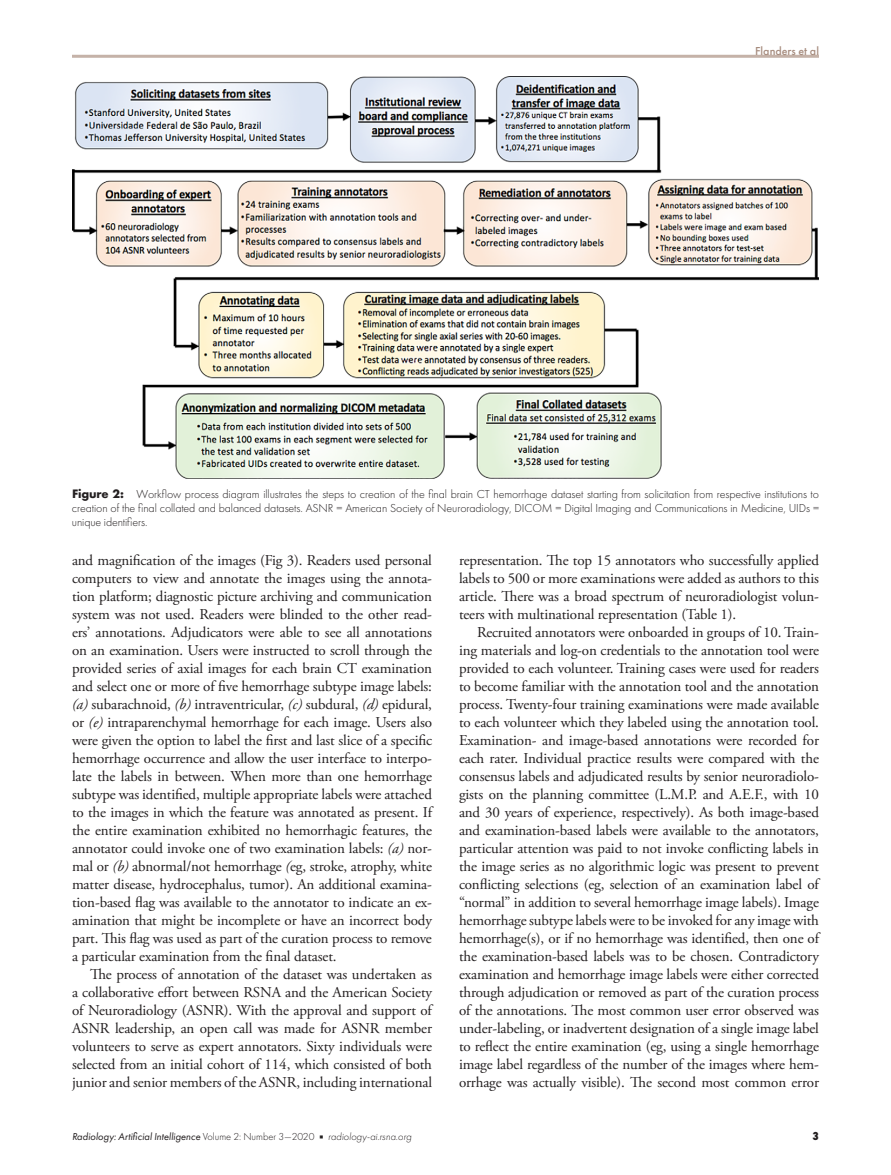
<style>
.page{position:relative;width:891px;height:1175px;background:#fff}
.page>*{position:absolute;margin:0;border:0;box-sizing:border-box;transform-origin:0 0}
.t1{font:15px/18px "Adobe Garamond Pro";letter-spacing:-.01em;color:#231f20;text-align:justify}
.t2{font:300 12px/14.4px "Futura PT";letter-spacing:-.01em;color:#231f20;text-align:justify}
.t3{font:500 12px "Futura PT";color:#a68b7d}
.t4{font:800 12px "Futura PT Cond";color:#231f20}
.t5{font:italic 10.5px "Futura PT";color:#231f20}
.s1{font-weight:700;font-size:12.75px}
.s2{font-style:italic}
.s3{font-weight:300;font-style:normal}
.s4{font-family:"Universal Newswith Comm Pi";font-style:normal;font-size:6px}
.s5{font-weight:300}
</style>
<div class="page">
<hr style="left:72px;top:55px;width:747px;height:3px;background:#c5b2a8">
<img style="left:72px;top:77px;width:747px;height:402px">
<p class="t3" style="left:755px;top:44px;width:65px">Flanders et al</p>
<p class="t2" style="left:72px;top:486px;width:749px"><span class="s1">Figure 2:</span> Workflow process diagram illustrates the steps to creation of the final brain CT hemorrhage dataset starting from solicitation from respective institutions to creation of the final collated and balanced datasets. ASNR = American Society of Neuroradiology, DICOM = Digital Imaging and Communications in Medicine, UIDs = unique identifiers.</p>
<p class="t1" style="left:459px;top:552px;width:362px">representation. The top 15 annotators who successfully applied labels to 500 or more examinations were added as authors to this article. There was a broad spectrum of neuroradiologist volun&shy;teers with multinational representation (Table 1).</p>
<p class="t1" style="left:459px;top:624px;width:362px;text-indent:18px">Recruited annotators were onboarded in groups of 10. Train&shy;ing materials and log-on credentials to the annotation tool were provided to each volunteer. Training cases were used for readers to become familiar with the annotation tool and the annotation process. Twenty-four training examinations were made available to each volunteer which they labeled using the annotation tool.<br>Examination- and image-based annotations were recorded for each rater. Individual practice results were compared with the consensus labels and adjudicated results by senior neuroradiolo&shy;gists on the planning committee (L.M.P. and A.E.F., with 10 and 30 years of experience, respectively). As both image-based and examination-based labels were available to the annotators, particular attention was paid to not invoke conflicting labels in the image series as no algorithmic logic was present to prevent conflicting selections (eg, selection of an examination label of “normal” in addition to several hemorrhage image labels). Image hemorrhage subtype labels were to be invoked for any image with hemorrhage(s), or if no hemorrhage was identified, then one of the examination-based labels was to be chosen. Contradictory examination and hemorrhage image labels were either corrected through adjudication or removed as part of the curation process of the annotations. The most common user error observed was under-labeling, or inadvertent designation of a single image label to reflect the entire examination (eg, using a single hemorrhage image label regardless of the number of the images where hem&shy;orrhage was actually visible). The second most common error</p>
<p class="t1" style="left:72px;top:552px;width:362px">and magnification of the images (Fig 3). Readers used personal computers to view and annotate the images using the annota&shy;tion platform; diagnostic picture archiving and communication system was not used. Readers were blinded to the other read&shy;ers’ annotations. Adjudicators were able to see all annotations on an examination. Users were instructed to scroll through the provided series of axial images for each brain CT examination and select one or more of five hemorrhage subtype image labels: <span class="s2">(a)</span> subarachnoid, <span class="s2">(b)</span> intraventricular, <span class="s2">(c)</span> subdural, <span class="s2">(d)</span> epidural, or <span class="s2">(e)</span> intraparenchymal hemorrhage for each image. Users also were given the option to label the first and last slice of a specific hemorrhage occurrence and allow the user interface to interpo&shy;late the labels in between. When more than one hemorrhage subtype was identified, multiple appropriate labels were attached to the images in which the feature was annotated as present. If the entire examination exhibited no hemorrhagic features, the annotator could invoke one of two examination labels: <span class="s2">(a)</span> nor&shy;mal or <span class="s2">(b)</span> abnormal/not hemorrhage <span class="s2">(</span>eg, stroke, atrophy, white matter disease, hydrocephalus, tumor). An additional examina&shy;tion-based flag was available to the annotator to indicate an ex&shy;amination that might be incomplete or have an incorrect body part. This flag was used as part of the curation process to remove a particular examination from the final dataset.</p>
<p class="t1" style="left:72px;top:966px;width:362px;text-indent:18px">The process of annotation of the dataset was undertaken as a collaborative effort between RSNA and the American Society of Neuroradiology (ASNR). With the approval and support of ASNR leadership, an open call was made for ASNR member volunteers to serve as expert annotators. Sixty individuals were selected from an initial cohort of 114, which consisted of both junior and senior members of the ASNR, including international</p>
<p class="t5" style="left:72px;top:1130px;width:341px">Radiology: Artificial Intelligence <span class="s3">Volume 2: Number 3—2020</span> <span class="s4">n</span> <span class="s5">radiology-ai.rsna.org</span></p>
<p class="t4" style="left:813px;top:1128px;width:8px">3</p>
</div>
